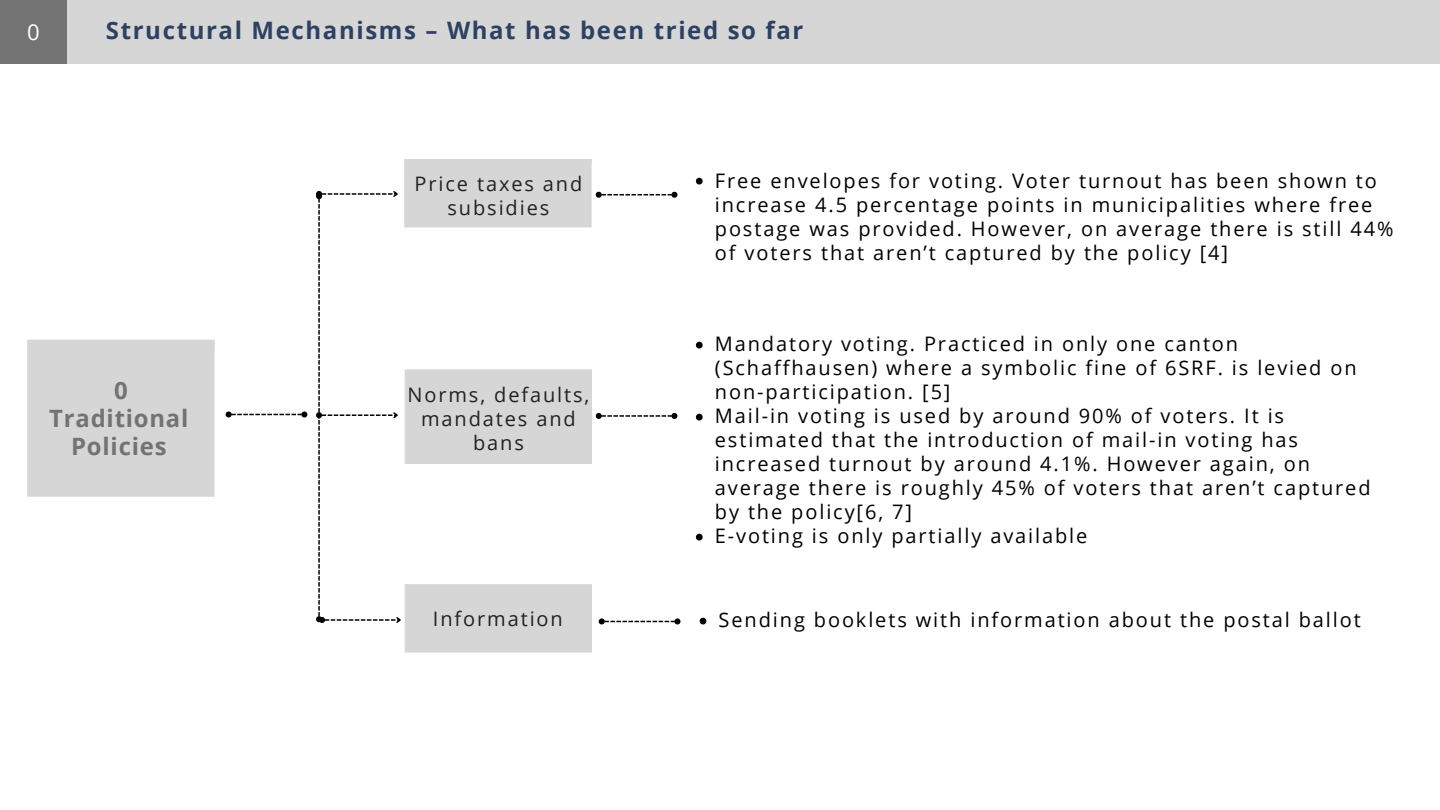
<style>
.page{position:relative;width:1440px;height:810px;background:#fff}
.page>*{position:absolute;margin:0;border:0;box-sizing:border-box;transform-origin:0 0}
.t1{font:700 24px "Open Sans";letter-spacing:.07em;color:#2d4162}
.t2{font:700 23.9px/27.8px "Open Sans";letter-spacing:.035em;color:#737373;text-align:center}
.t3{font:22px "Open Sans";color:#fff}
.t4{font:20px/24px "Open Sans";letter-spacing:.095em;color:#000;text-align:center}
</style>
<div class="page">
<div style="left:66px;top:0;width:1374px;height:64px;background:#d6d6d6"></div>
<div style="left:0;top:0;width:67px;height:64px;background:#737373"></div>
<div style="left:27px;top:340px;width:188px;height:157px;background:#d6d6d6"></div>
<svg style="left:225px;top:411px;width:83px;height:7px"></svg>
<svg style="left:595px;top:191px;width:83px;height:7px"></svg>
<svg style="left:595px;top:413px;width:83px;height:6px"></svg>
<svg style="left:316px;top:191px;width:85px;height:432px"></svg>
<svg style="left:598px;top:618px;width:83px;height:7px"></svg>
<div style="left:404px;top:159px;width:188px;height:68px;background:#d6d6d6"></div>
<div style="left:405px;top:369px;width:187px;height:95px;background:#d6d6d6"></div>
<div style="left:405px;top:584px;width:187px;height:69px;background:#d6d6d6"></div>
<svg style="left:696px;top:178px;width:7px;height:7px"></svg>
<svg style="left:696px;top:342px;width:7px;height:6px"></svg>
<svg style="left:696px;top:414px;width:7px;height:6px"></svg>
<svg style="left:696px;top:534px;width:7px;height:6px"></svg>
<svg style="left:700px;top:618px;width:6px;height:6px"></svg>
<p class="t3" style="left:27px;top:17px;width:14px">0</p>
<p class="t1" style="left:106px;top:13px;width:699px">Structural Mechanisms – What has been tried so far</p>
<p class="t2" style="left:49px;top:376px;width:141px">0<br>Traditional<br>Policies</p>
<p class="t4" style="left:415px;top:171px;width:169px">Price taxes and subsidies</p>
<p class="t4" style="left:407px;top:382px;width:184px">Norms, defaults, mandates and bans</p>
<p class="t4" style="left:433px;top:606px;width:131px">Information</p>
<p class="t4" style="left:715px;top:168px;width:680px;text-align:left">Free envelopes for voting. Voter turnout has been shown to increase 4.5 percentage points in municipalities where free postage was provided. However, on average there is still 44% of voters that aren’t captured by the policy [4]</p>
<p class="t4" style="left:715px;top:332px;width:657px;text-align:left">Mandatory voting. Practiced in only one canton (Schaffhausen) where a symbolic fine of 6SRF. is levied on non-participation. [5]<br>Mail-in voting is used by around 90% of voters. It is estimated that the introduction of mail-in voting has increased turnout by around 4.1%. However again, on average there is roughly 45% of voters that aren’t captured by the policy[6, 7]<br>E-voting is only partially available</p>
<p class="t4" style="left:719px;top:608px;width:644px">Sending booklets with information about the postal ballot</p>
</div>
